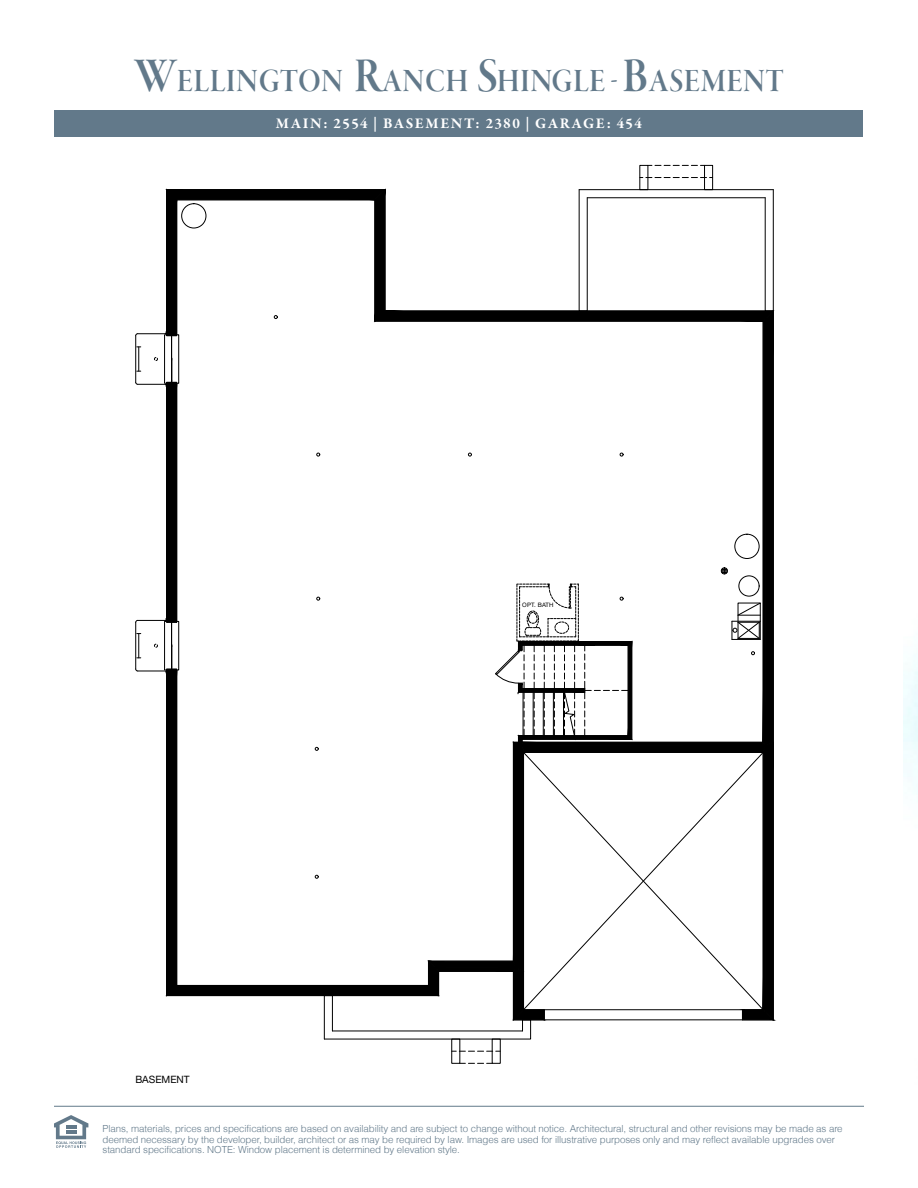
<style>
.page{position:relative;width:918px;height:1188px;background:#fff}
.page>*{position:absolute;margin:0;border:0;box-sizing:border-box;transform-origin:0 0}
.t1{font:33.9px "Garamond Premr Pro Smbd Disp";letter-spacing:.025em;color:#62798a;scale:.9 1}
.t2{font:700 15px "Garamond Premr Pro";letter-spacing:.1em;color:#fff}
.t3{font:10.05px "Helvetica KVA Font";color:#000}
.t4{font:300 9.75px/10.5px "Helvetica";letter-spacing:-.01em;color:#62798a}
.t5{font:6px "Helvetica KVA Font";letter-spacing:.025em;color:#000}
.s1{font-size:50.4px}
</style>
<div class="page">
<svg style="left:54px;top:1115px;width:34px;height:33px"></svg>
<hr style="left:66px;top:1125px;width:10px;height:4px;background:#62798a">
<hr style="left:66px;top:1130px;width:10px;height:4px;background:#62798a">
<hr style="left:54px;top:1106px;width:810px;height:1px;background:#62798a">
<div style="left:55px;top:110px;width:808px;height:27px;background:#62798a"></div>
<svg style="left:460px;top:1063px;width:32px;height:1px"></svg>
<svg style="left:452px;top:1051px;width:48px;height:1px"></svg>
<svg style="left:648px;top:165px;width:56px;height:1px"></svg>
<div style="left:704px;top:165px;width:9px;height:25px;border:1px solid #000"></div>
<svg style="left:640px;top:177px;width:73px;height:1px"></svg>
<svg style="left:135px;top:189px;width:639px;height:850px"></svg>
<hr style="left:917px;top:404px;width:1px;height:190px;background:#797a7d">
<img style="left:904px;top:580px;width:14px;height:215px">
<h1 class="t1" style="left:134px;top:62px;width:723px"><span class="s1">W</span>ELLINGTON <span class="s1">R</span>ANCH <span class="s1">S</span>HINGLE - <span class="s1">B</span>ASEMENT</h1>
<h2 class="t2" style="left:276px;top:115px;width:368px">MAIN: 2554 | BASEMENT: 2380 | GARAGE: 454</h2>
<p class="t3" style="left:135px;top:1073px;width:56px">BASEMENT</p>
<p class="t5" style="left:522px;top:601px;width:33px">OPT. BATH</p>
<p class="t4" style="left:103px;top:1123px;width:742px">Plans, materials, prices and specifications are based on availability and are subject to change without notice. Architectural, structural and other revisions may be made as are deemed necessary by the developer, builder, architect or as may be required by law. Images are used for illustrative purposes only and may reflect available upgrades over standard specifications. NOTE: Window placement is determined by elevation style.</p>
</div>
